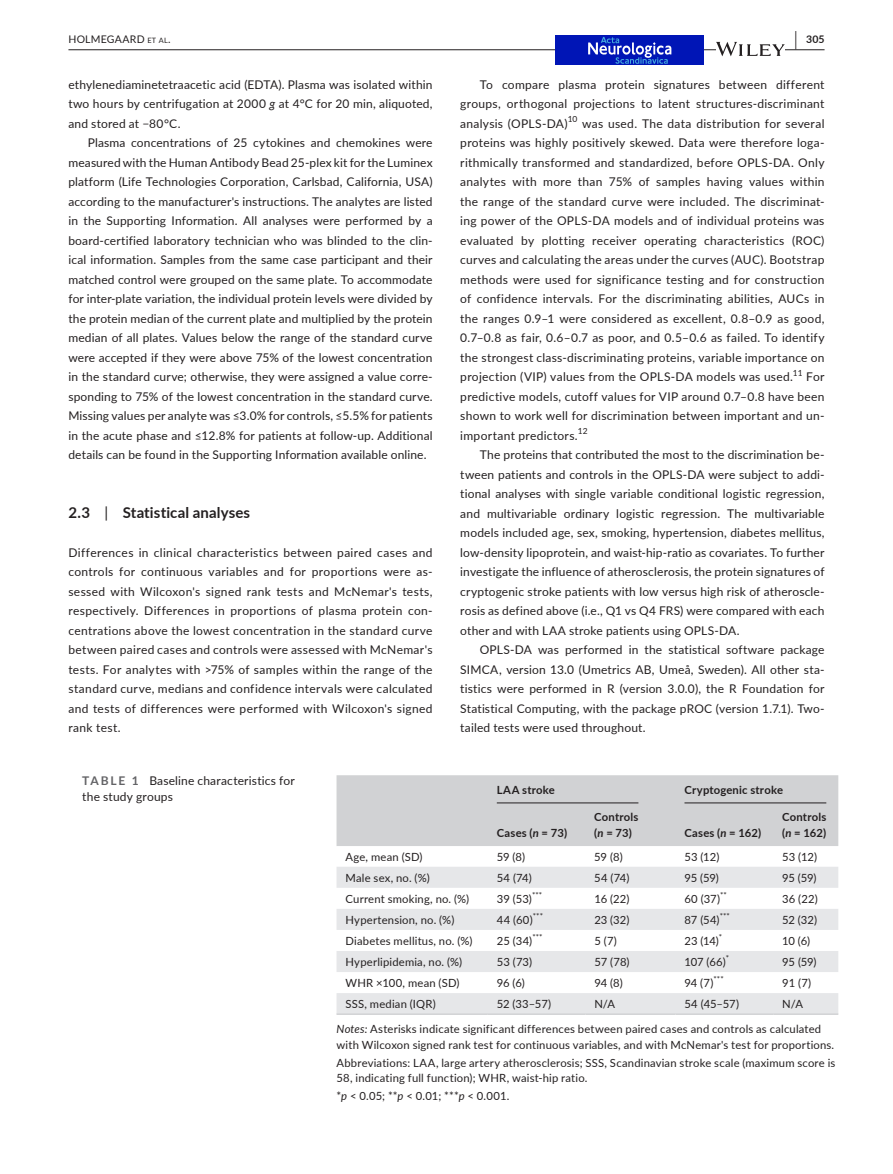
<style>
.page{position:relative;width:893px;height:1174px;background:#fff}
.page>*{position:absolute;margin:0;border:0;box-sizing:border-box;transform-origin:0 0}
.t1{font:700 15px "Lato";letter-spacing:.01em;color:#231f20}
.t2{font:12px/19.5px "Lato";letter-spacing:.015em;color:#231f20;text-align:justify}
.t3{font:11.25px/15.8px "Lato";letter-spacing:.015em;color:#231f20}
.t4{font:700 11.25px/15.8px "Lato";letter-spacing:.02em;color:#231f20}
.t5{font:10.5px "Lato";letter-spacing:.02em;color:#231f20}
.t6{font:700 10.5px "Lato";color:#231f20}
.t7{font:7.8px "Lato";color:#231f20}
.s1{font-size:7.35px}
.s2{font-size:19.5px}
.s3{font-style:italic}
.s4{font-weight:400}
.s5{font-weight:700;color:#636366}
</style>
<div class="page">
<hr style="left:68px;top:49px;width:756px;height:1px;background:#231f20">
<svg style="left:716px;top:42px;width:69px;height:14px"></svg>
<div style="left:555px;top:35px;width:149px;height:30px;background:#0015b6"></div>
<svg style="left:588px;top:37px;width:83px;height:27px"></svg>
<div style="left:337px;top:775px;width:501px;height:71px;background:#d1d2d4"></div>
<svg style="left:337px;top:867px;width:501px;height:146px;fill:#e6e7e9"></svg>
<hr style="left:337px;top:1013px;width:151px;height:2px;background:#d1d2d4">
<hr style="left:488px;top:1013px;width:97px;height:2px;background:#d1d2d4">
<hr style="left:585px;top:1013px;width:90px;height:2px;background:#d1d2d4">
<hr style="left:675px;top:1013px;width:98px;height:2px;background:#d1d2d4">
<hr style="left:773px;top:1013px;width:65px;height:2px;background:#d1d2d4">
<hr style="left:497px;top:802px;width:141px;height:1px;background:#231f20">
<hr style="left:684px;top:802px;width:142px;height:1px;background:#231f20">
<p class="t5" style="left:68px;top:31px;width:104px">HOLMEGAARD <span class="s1">et al</span>.</p>
<p class="t6" style="left:795px;top:31px;width:31px"><span class="s2">|</span> 305</p>
<p class="t2" style="left:68px;top:74px;width:366px">ethylenediaminetetraacetic acid (EDTA). Plasma was isolated within two hours by centrifugation at 2000 <span class="s3">g</span> at 4°C for 20 min, aliquoted, and stored at −80°C.</p>
<p class="t2" style="left:68px;top:132px;width:366px;text-indent:20px">Plasma concentrations of 25 cytokines and chemokines were measured with the Human Antibody Bead 25-plex kit for the Luminex platform (Life Technologies Corporation, Carlsbad, California, USA) according to the manufacturer's instructions. The analytes are listed in the Supporting Information. All analyses were performed by a board-certified laboratory technician who was blinded to the clin&shy;ical information. Samples from the same case participant and their matched control were grouped on the same plate. To accommodate for inter-plate variation, the individual protein levels were divided by the protein median of the current plate and multiplied by the protein median of all plates. Values below the range of the standard curve were accepted if they were above 75% of the lowest concentration in the standard curve; otherwise, they were assigned a value corre&shy;sponding to 75% of the lowest concentration in the standard curve.<br>Missing values per analyte was ≤3.0% for controls, ≤5.5% for patients in the acute phase and ≤12.8% for patients at follow-up. Additional details can be found in the Supporting Information available online.</p>
<p class="t2" style="left:460px;top:74px;width:366px;text-indent:20px">To compare plasma protein signatures between different groups, orthogonal projections to latent structures-discriminant analysis (OPLS-DA)<sup>10</sup> was used. The data distribution for several proteins was highly positively skewed. Data were therefore loga&shy;rithmically transformed and standardized, before OPLS-DA. Only analytes with more than 75% of samples having values within the range of the standard curve were included. The discriminat&shy;ing power of the OPLS-DA models and of individual proteins was evaluated by plotting receiver operating characteristics (ROC) curves and calculating the areas under the curves (AUC). Bootstrap methods were used for significance testing and for construction of confidence intervals. For the discriminating abilities, AUCs in the ranges 0.9–1 were considered as excellent, 0.8–0.9 as good, 0.7–0.8 as fair, 0.6–0.7 as poor, and 0.5–0.6 as failed. To identify the strongest class-discriminating proteins, variable importance on projection (VIP) values from the OPLS-DA models was used.<sup>11</sup> For predictive models, cutoff values for VIP around 0.7–0.8 have been shown to work well for discrimination between important and un&shy;important predictors.<sup>12</sup></p>
<p class="t2" style="left:460px;top:444px;width:366px;text-indent:20px">The proteins that contributed the most to the discrimination be&shy;tween patients and controls in the OPLS-DA were subject to addi&shy;tional analyses with single variable conditional logistic regression, and multivariable ordinary logistic regression. The multivariable models included age, sex, smoking, hypertension, diabetes mellitus, low-density lipoprotein, and waist-hip-ratio as covariates. To further investigate the influence of atherosclerosis, the protein signatures of cryptogenic stroke patients with low versus high risk of atheroscle&shy;rosis as defined above (i.e., Q1 vs Q4 FRS) were compared with each other and with LAA stroke patients using OPLS-DA.</p>
<p class="t2" style="left:460px;top:639px;width:366px;text-indent:20px">OPLS-DA was performed in the statistical software package SIMCA, version 13.0 (Umetrics AB, Umeå, Sweden). All other sta&shy;tistics were performed in R (version 3.0.0), the R Foundation for Statistical Computing, with the package pROC (version 1.7.1). Two&shy;tailed tests were used throughout.</p>
<p class="t1" style="left:68px;top:501px;width:183px">2.3 <span class="s4">|</span> Statistical analyses</p>
<p class="t2" style="left:68px;top:542px;width:366px">Differences in clinical characteristics between paired cases and controls for continuous variables and for proportions were as&shy;sessed with Wilcoxon's signed rank tests and McNemar's tests, respectively. Differences in proportions of plasma protein con&shy;centrations above the lowest concentration in the standard curve between paired cases and controls were assessed with McNemar's tests. For analytes with &gt;75% of samples within the range of the standard curve, medians and confidence intervals were calculated and tests of differences were performed with Wilcoxon's signed rank test.</p>
<p class="t2" style="left:82px;top:772px;width:214px;line-height:16.5px"><span class="s5">TABLE 1</span> Baseline characteristics for the study groups</p>
<p class="t4" style="left:497px;top:781px;width:60px">LAA stroke</p>
<p class="t4" style="left:684px;top:781px;width:100px">Cryptogenic stroke</p>
<p class="t4" style="left:497px;top:824px;width:72px">Cases (<span class="s3">n</span> = 73)</p>
<p class="t4" style="left:594px;top:808px;width:46px">Controls (<span class="s3">n</span> = 73)</p>
<p class="t4" style="left:782px;top:808px;width:46px">Controls (<span class="s3">n</span> = 162)</p>
<p class="t4" style="left:684px;top:824px;width:78px">Cases (<span class="s3">n</span> = 162)</p>
<p class="t3" style="left:345px;top:848px;width:79px">Age, mean (SD)</p>
<p class="t3" style="left:497px;top:848px;width:30px">59 (8)</p>
<p class="t3" style="left:594px;top:848px;width:30px">59 (8)</p>
<p class="t3" style="left:684px;top:848px;width:36px">53 (12)</p>
<p class="t3" style="left:782px;top:848px;width:36px">53 (12)</p>
<p class="t3" style="left:345px;top:869px;width:86px">Male sex, no. (%)</p>
<p class="t3" style="left:497px;top:869px;width:37px">54 (74)</p>
<p class="t3" style="left:594px;top:869px;width:37px">54 (74)</p>
<p class="t3" style="left:684px;top:869px;width:36px">95 (59)</p>
<p class="t3" style="left:782px;top:869px;width:36px">95 (59)</p>
<p class="t3" style="left:345px;top:890px;width:125px">Current smoking, no. (%)</p>
<p class="t3" style="left:497px;top:890px;width:37px">39 (53)</p>
<p class="t7" style="left:532px;top:889px;width:12px">***</p>
<p class="t7" style="left:720px;top:889px;width:8px">**</p>
<p class="t3" style="left:594px;top:890px;width:37px">16 (22)</p>
<p class="t3" style="left:684px;top:890px;width:37px">60 (37)</p>
<p class="t3" style="left:782px;top:890px;width:37px">36 (22)</p>
<p class="t7" style="left:533px;top:910px;width:12px">***</p>
<p class="t3" style="left:346px;top:911px;width:110px">Hypertension, no. (%)</p>
<p class="t3" style="left:497px;top:911px;width:37px">44 (60)</p>
<p class="t7" style="left:720px;top:910px;width:12px">***</p>
<p class="t3" style="left:594px;top:911px;width:37px">23 (32)</p>
<p class="t3" style="left:684px;top:911px;width:37px">87 (54)</p>
<p class="t3" style="left:782px;top:911px;width:36px">52 (32)</p>
<p class="t7" style="left:532px;top:931px;width:12px">***</p>
<p class="t3" style="left:346px;top:932px;width:129px">Diabetes mellitus, no. (%)</p>
<p class="t3" style="left:497px;top:932px;width:37px">25 (34)</p>
<p class="t7" style="left:719px;top:931px;width:5px">*</p>
<p class="t3" style="left:594px;top:932px;width:24px">5 (7)</p>
<p class="t3" style="left:684px;top:932px;width:36px">23 (14)</p>
<p class="t3" style="left:782px;top:932px;width:30px">10 (6)</p>
<p class="t7" style="left:726px;top:952px;width:5px">*</p>
<p class="t3" style="left:346px;top:953px;width:118px">Hyperlipidemia, no. (%)</p>
<p class="t3" style="left:497px;top:953px;width:37px">53 (73)</p>
<p class="t3" style="left:594px;top:953px;width:37px">57 (78)</p>
<p class="t3" style="left:684px;top:953px;width:43px">107 (66)</p>
<p class="t3" style="left:782px;top:953px;width:36px">95 (59)</p>
<p class="t7" style="left:713px;top:973px;width:12px">***</p>
<p class="t3" style="left:346px;top:974px;width:116px">WHR ×100, mean (SD)</p>
<p class="t3" style="left:497px;top:974px;width:30px">96 (6)</p>
<p class="t3" style="left:594px;top:974px;width:30px">94 (8)</p>
<p class="t3" style="left:684px;top:974px;width:30px">94 (7)</p>
<p class="t3" style="left:782px;top:974px;width:31px">91 (7)</p>
<p class="t3" style="left:346px;top:995px;width:92px">SSS, median (IQR)</p>
<p class="t3" style="left:497px;top:995px;width:56px">52 (33–57)</p>
<p class="t3" style="left:594px;top:995px;width:22px">N/A</p>
<p class="t3" style="left:684px;top:995px;width:56px">54 (45–57)</p>
<p class="t3" style="left:782px;top:995px;width:22px">N/A</p>
<p class="t3" style="left:337px;top:1020px;width:499px"><span class="s3">Notes:</span> Asterisks indicate significant differences between paired cases and controls as calculated with Wilcoxon signed rank test for continuous variables, and with McNemar's test for proportions.</p>
<p class="t3" style="left:337px;top:1054px;width:500px">Abbreviations: LAA, large artery atherosclerosis; SSS, Scandinavian stroke scale (maximum score is<br>58, indicating full function); WHR, waist-hip ratio.</p>
<p class="t3" style="left:337px;top:1088px;width:174px">*<span class="s3">p</span> &lt; 0.05; **<span class="s3">p</span> &lt; 0.01; ***<span class="s3">p</span> &lt; 0.001.</p>
</div>
